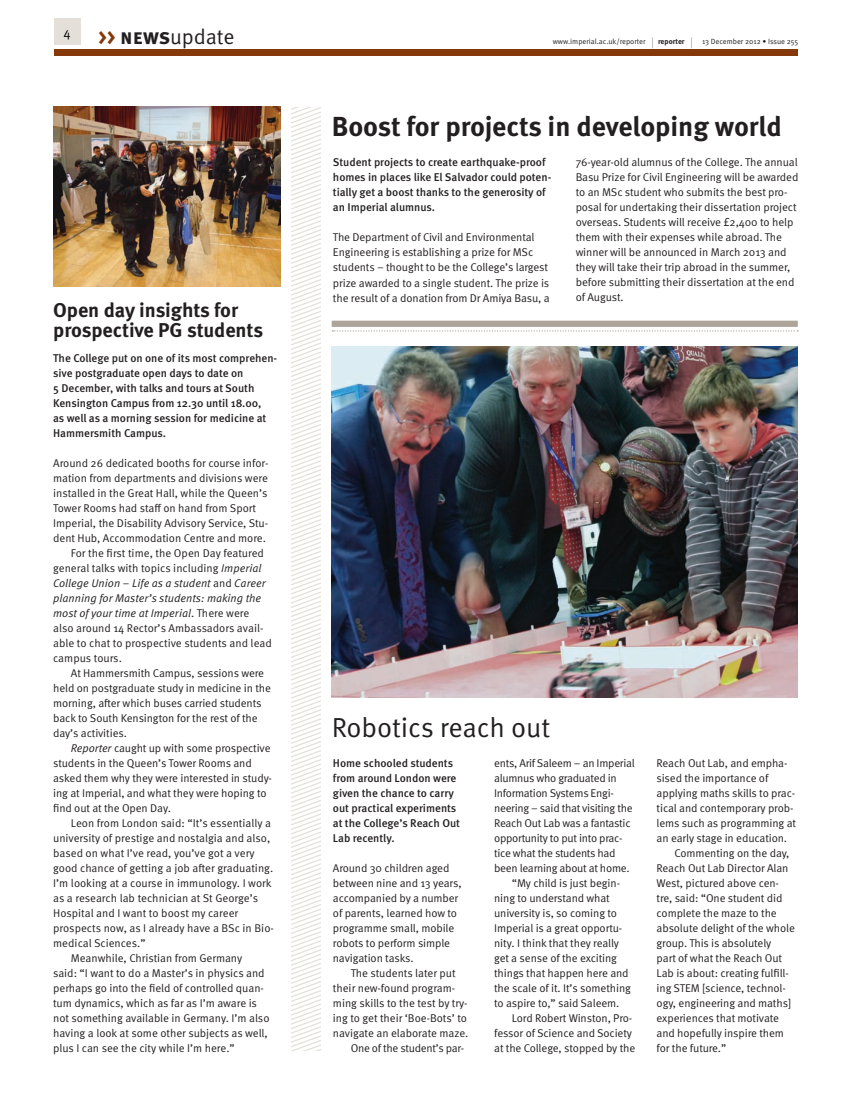
<style>
.page{position:relative;width:851px;height:1117px;background:#fff}
.page>*{position:absolute;margin:0;border:0;box-sizing:border-box;transform-origin:0 0}
.t1{font:700 27.5px "Meta OT";color:#231f20}
.t2{font:27.5px "Meta OT Norm";letter-spacing:-.005em;color:#231f20}
.t3{font:21.25px "Meta OT Norm";color:#231f20}
.t4{font:700 20px/20px "Meta OT";color:#231f20}
.t5{font:13.12px "Meta OT Norm";color:#000}
.t6{font:11.25px/15px "Meta OT Norm";letter-spacing:-.01em;color:#231f20}
.t7{font:500 11.25px/15px "Meta OT";letter-spacing:-.005em;color:#231f20}
.t8{font:11.25px/15px "Meta OT Norm Ita";color:#231f20}
.t9{font:7.5px "Meta OT Norm";letter-spacing:-.005em;color:#231f20}
.t10{font:700 7.5px "Meta OT";color:#231f20}
.s1{font-family:"Meta OT";font-weight:700;color:#853809}
.s2{font-family:"Meta OT";font-weight:700}
.s3{font-size:11.25px}
.s4{font-family:"Meta OT Norm";font-weight:400;font-size:11.25px}
.s5{font-family:"Meta OT Norm Ita"}
.s6{font-family:"Meta OT Norm"}
</style>
<div class="page">
<div style="left:331px;top:320px;width:466px;height:7px;background:#afa49a"></div>
<svg style="left:332px;top:330px;width:466px;height:1px"></svg>
<svg style="left:291px;top:107px;width:30px;height:943px"></svg>
<img style="left:331px;top:346px;width:466px;height:351px">
<img style="left:53px;top:106px;width:228px;height:180px">
<div style="left:54px;top:19px;width:26px;height:26px;background:#e4e0d9"></div>
<div style="left:54px;top:49px;width:743px;height:7px;background:#853809"></div>
<p class="t5" style="left:63px;top:24px;width:9px">4</p>
<h2 class="t3" style="left:98px;top:24px;width:138px"><span class="s1">&gt;&gt;</span> <span class="s2">news</span>update</h2>
<p class="t9" style="left:552px;top:37px;width:102px">www.imperial.ac.uk/reporter <span class="s3">|</span></p>
<p class="t10" style="left:658px;top:37px;width:35px">reporter <span class="s4">|</span></p>
<p class="t9" style="left:702px;top:37px;width:98px">13 December 2012 • Issue 255</p>
<h3 class="t4" style="left:53px;top:300px;width:211px">Open day insights for prospective PG students</h3>
<p class="t7" style="left:53px;top:350px;width:226px">The College put on one of its most comprehen&shy;sive postgraduate open days to date on<br>5 December, with talks and tours at South Kensington Campus from 12.30 until 18.00,<br>as well as a morning session for medicine at Hammersmith Campus.</p>
<p class="t6" style="left:53px;top:455px;width:217px">Around 26 dedicated booths for course infor-</p>
<p class="t6" style="left:53px;top:470px;width:216px">mation from departments and divisions were</p>
<p class="t6" style="left:53px;top:485px;width:216px">installed in the Great Hall, while the Queen’s</p>
<p class="t6" style="left:53px;top:500px;width:204px">Tower Rooms had staff on hand from Sport</p>
<p class="t6" style="left:53px;top:515px;width:216px">Imperial, the Disability Advisory Service, Stu-</p>
<p class="t6" style="left:53px;top:530px;width:214px">dent Hub, Accommodation Centre and more.</p>
<p class="t6" style="left:71px;top:545px;width:194px">For the first time, the Open Day featured</p>
<p class="t6" style="left:53px;top:560px;width:210px">general talks with topics including <span class="s5">Imperial</span></p>
<p class="t8" style="left:53px;top:575px;width:215px">College Union <span class="s6">–</span> Life as a student <span class="s6">and</span> Career planning for Master’s students: making the most ofyour time at Imperial<span class="s6">. There were</span></p>
<p class="t6" style="left:53px;top:620px;width:220px">also around 14 Rector’s Ambassadors avail&shy;able to chat to prospective students and lead campus tours.</p>
<p class="t6" style="left:53px;top:665px;width:219px;text-indent:18px">At Hammersmith Campus, sessions were held on postgraduate study in medicine in the morning, after which buses carried students back to South Kensington for the rest of the day’s activities.</p>
<p class="t6" style="left:53px;top:740px;width:220px;text-indent:18px"><span class="s5">Reporter</span> caught up with some prospective students in the Queen’s Tower Rooms and asked them why they were interested in study&shy;ing at Imperial, and what they were hoping to find out at the Open Day.</p>
<p class="t6" style="left:71px;top:815px;width:201px">Leon from London said: “It’s essentially a</p>
<p class="t6" style="left:53px;top:830px;width:219px">university of prestige and nostalgia and also,</p>
<p class="t6" style="left:53px;top:845px;width:203px">based on what I’ve read, you’ve got a very</p>
<p class="t6" style="left:53px;top:860px;width:221px">good chance of getting a job after graduating.</p>
<p class="t6" style="left:53px;top:875px;width:220px">I’m looking at a course in immunology. I work</p>
<p class="t6" style="left:53px;top:890px;width:206px">as a research lab technician at St George’s</p>
<p class="t6" style="left:53px;top:905px;width:187px">Hospital and I want to boost my career</p>
<p class="t6" style="left:53px;top:920px;width:222px">prospects now, as I already have a BSc in Bio-</p>
<p class="t6" style="left:53px;top:935px;width:94px">medical Sciences.”</p>
<p class="t6" style="left:71px;top:950px;width:173px">Meanwhile, Christian from Germany</p>
<p class="t6" style="left:53px;top:965px;width:213px">said: “I want to do a Master’s in physics and</p>
<p class="t6" style="left:53px;top:980px;width:212px">perhaps go into the field of controlled quan-</p>
<p class="t6" style="left:53px;top:995px;width:205px">tum dynamics, which as far as I’m aware is</p>
<p class="t6" style="left:53px;top:1010px;width:218px">not something available in Germany. I’m also</p>
<p class="t6" style="left:53px;top:1025px;width:216px">having a look at some other subjects as well,</p>
<p class="t6" style="left:53px;top:1040px;width:183px">plus I can see the city while I’m here.”</p>
<h1 class="t1" style="left:331px;top:109px;width:451px">Boost for projects in developing world</h1>
<p class="t7" style="left:333px;top:155px;width:220px">Student projects to create earthquake-proof homes in places like El Salvador could poten&shy;tially get a boost thanks to the generosity of an I mperial alumnus.</p>
<p class="t6" style="left:333px;top:230px;width:218px">The Department of Civil and Environmental Engineering is establishing a prize for MSc students – thought to be the College’s largest prize awarded to a single student. The prize is the result of a donation from Dr Amiya Basu, a</p>
<p class="t6" style="left:575px;top:155px;width:224px">76-year-old alumnus of the College. The annual Basu Prize for Civil Engineering will be awarded to an MSc student who submits the best pro&shy;posal for undertaking their dissertation project overseas. Students will receive £2,400 to help them with their expenses while abroad. The winner will be announced in March 2013 and they will take their trip abroad in the summer, before submitting their dissertation at the end of August.</p>
<h1 class="t2" style="left:331px;top:710px;width:220px">Robotics reach out</h1>
<p class="t7" style="left:333px;top:755px;width:129px">Home schooled students from around London were given the chance to carry out practical experiments at the College’s Reach Out<br>Lab recently.</p>
<p class="t6" style="left:333px;top:860px;width:130px">Around 30 children aged between nine and 13 years, accompanied by a number of parents, learned how to programme small, mobile robots to perform simple navigation tasks.</p>
<p class="t6" style="left:350px;top:965px;width:106px">The students later put</p>
<p class="t6" style="left:333px;top:980px;width:124px">their new-found program-</p>
<p class="t6" style="left:333px;top:995px;width:136px">ming skills to the test by try-</p>
<p class="t6" style="left:333px;top:1010px;width:136px">ing to get their ‘Boe-Bots’ to</p>
<p class="t6" style="left:333px;top:1025px;width:137px">navigate an elaborate maze.</p>
<p class="t6" style="left:350px;top:1040px;width:115px">One of the student’s par-</p>
<p class="t6" style="left:494px;top:755px;width:142px">ents, Arif Saleem – an Imperial</p>
<p class="t6" style="left:494px;top:770px;width:124px">alumnus who graduated in</p>
<p class="t6" style="left:494px;top:785px;width:121px">Information Systems Engi-</p>
<p class="t6" style="left:494px;top:800px;width:140px">neering – said that visiting the</p>
<p class="t6" style="left:494px;top:815px;width:138px">Reach Out Lab was a fantastic</p>
<p class="t6" style="left:494px;top:830px;width:130px">opportunity to put into prac-</p>
<p class="t6" style="left:494px;top:845px;width:123px">tice what the students had</p>
<p class="t6" style="left:494px;top:860px;width:137px">been learning about at home.</p>
<p class="t6" style="left:512px;top:875px;width:110px">“My child is just begin-</p>
<p class="t6" style="left:494px;top:890px;width:117px">ning to understand what</p>
<p class="t6" style="left:494px;top:905px;width:124px">university is, so coming to</p>
<p class="t6" style="left:494px;top:920px;width:130px">Imperial is a great opportu-</p>
<p class="t6" style="left:494px;top:935px;width:126px">nity. I think that they really</p>
<p class="t6" style="left:494px;top:950px;width:124px">get a sense of the exciting</p>
<p class="t6" style="left:494px;top:965px;width:136px">things that happen here and</p>
<p class="t6" style="left:494px;top:980px;width:138px">the scale of it. It’s something</p>
<p class="t6" style="left:494px;top:995px;width:127px">to aspire to,” said Saleem.</p>
<p class="t6" style="left:512px;top:1010px;width:122px">Lord Robert Winston, Pro-</p>
<p class="t6" style="left:494px;top:1025px;width:139px">fessor of Science and Society</p>
<p class="t6" style="left:494px;top:1040px;width:143px">at the College, stopped by the</p>
<p class="t6" style="left:656px;top:755px;width:132px">Reach Out Lab, and empha-</p>
<p class="t6" style="left:656px;top:770px;width:113px">sised the importance of</p>
<p class="t6" style="left:656px;top:785px;width:140px">applying maths skills to prac-</p>
<p class="t6" style="left:656px;top:800px;width:138px">tical and contemporary prob-</p>
<p class="t6" style="left:656px;top:815px;width:141px">lems such as programming at</p>
<p class="t6" style="left:656px;top:830px;width:132px">an early stage in education.</p>
<p class="t6" style="left:674px;top:845px;width:117px">Commenting on the day,</p>
<p class="t6" style="left:656px;top:860px;width:133px">Reach Out Lab Director Alan</p>
<p class="t6" style="left:656px;top:875px;width:124px">West, pictured above cen-</p>
<p class="t6" style="left:656px;top:890px;width:127px">tre, said: “One student did</p>
<p class="t6" style="left:656px;top:905px;width:122px">complete the maze to the</p>
<p class="t6" style="left:656px;top:920px;width:140px">absolute delight of the whole</p>
<p class="t6" style="left:656px;top:935px;width:116px">group. This is absolutely</p>
<p class="t6" style="left:656px;top:950px;width:127px">part of what the Reach Out</p>
<p class="t6" style="left:656px;top:965px;width:134px">Lab is about: creating fulfill-</p>
<p class="t6" style="left:656px;top:980px;width:131px">ing STEM [science, technol-</p>
<p class="t6" style="left:656px;top:995px;width:136px">ogy, engineering and maths]</p>
<p class="t6" style="left:656px;top:1010px;width:124px">experiences that motivate</p>
<p class="t6" style="left:656px;top:1025px;width:129px">and hopefully inspire them</p>
<p class="t6" style="left:656px;top:1040px;width:71px">for the future.”</p>
</div>
